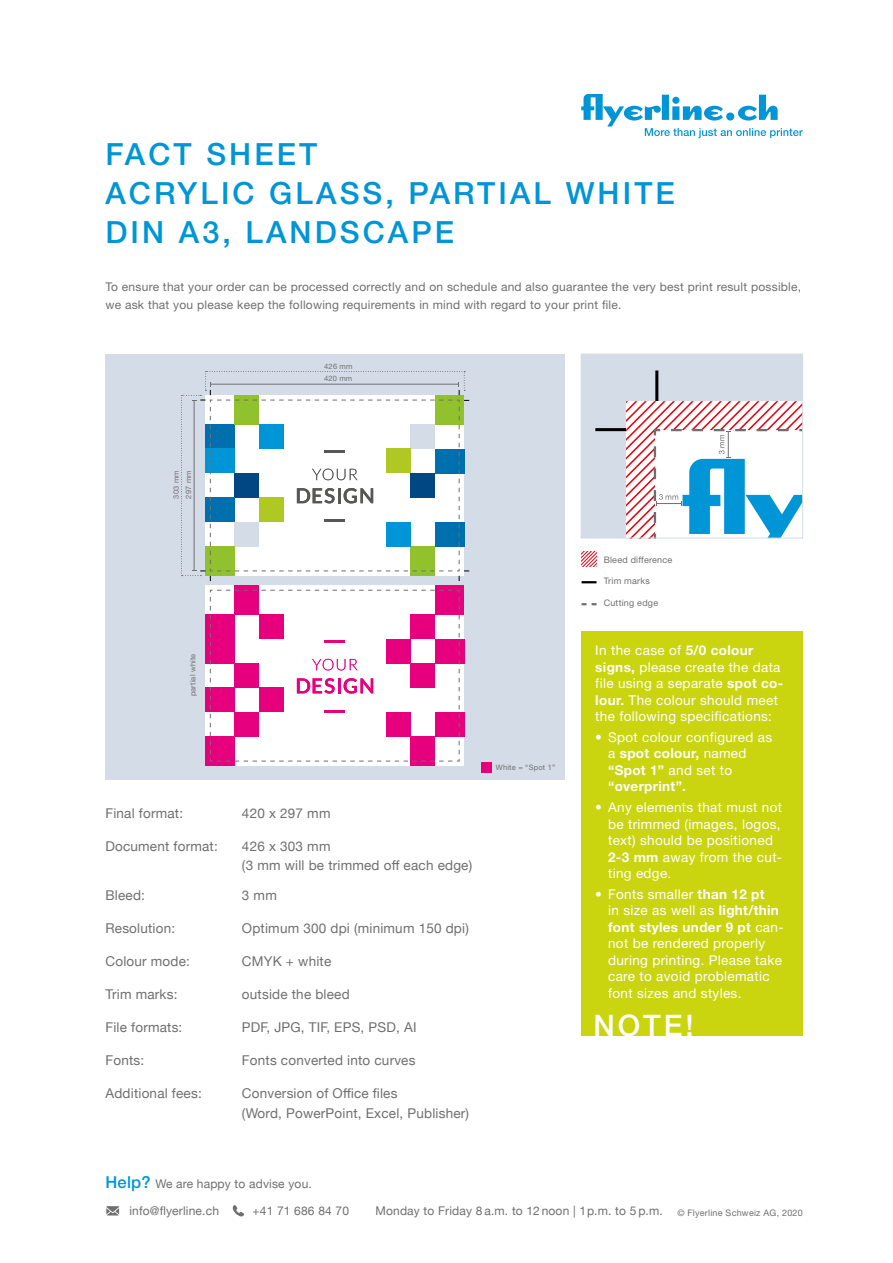
<style>
.page{position:relative;width:893px;height:1263px;background:#fff}
.page>*{position:absolute;margin:0;border:0;box-sizing:border-box;transform-origin:0 0}
.t1{font:500 30.6px/39.2px "Helvetica Neue LT Std";letter-spacing:.1em;color:#0095d6}
.t2{font:500 29.7px "Helvetica Neue LT Std";color:#fff}
.t3{font:13.5px/16.5px "Helvetica Neue LT Std";letter-spacing:.025em;color:#fff}
.t4{font:13.5px/19.5px "Helvetica Neue";letter-spacing:.015em;color:#706f6f}
.t5{font:12px/18px "Helvetica Neue LT Std";letter-spacing:.02em;color:#706f6f}
.t6{font:12px "Helvetica Neue";letter-spacing:.015em;color:#706f6f}
.t7{font:9px "Helvetica Neue LT Std";letter-spacing:.025em;color:#706f6f}
.t8{font:7.5px/12.5px "Helvetica Neue LT Std";letter-spacing:.025em;color:#706f6f}
.s1{font-weight:700}
.s2{font-family:"Helvetica Neue LT Std";font-weight:500;font-size:16.5px;color:#0095d6}
</style>
<div class="page">
<svg style="left:581px;top:94px;width:222px;height:44px"></svg>
<svg style="left:582px;top:581px;width:15px;height:2px"></svg>
<svg style="left:582px;top:603px;width:15px;height:2px"></svg>
<div style="left:581px;top:354px;width:222px;height:184px;background:#d4dce7"></div>
<hr style="left:655px;top:370px;width:3px;height:31px;background:#000">
<hr style="left:595px;top:428px;width:31px;height:3px;background:#000">
<svg style="left:626px;top:401px;width:175px;height:135px;background:#cad4e2"></svg>
<div style="left:581px;top:354px;width:222px;height:184px;border:1px solid #d4dce7"></div>
<svg style="left:581px;top:552px;width:15px;height:15px"></svg>
<svg style="left:106px;top:1206px;width:13px;height:9px"></svg>
<svg style="left:232px;top:1205px;width:12px;height:11px"></svg>
<div style="left:581px;top:631px;width:222px;height:405px;background:#cad510"></div>
<div style="left:105px;top:354px;width:460px;height:425px;background:#d4dce7"></div>
<div style="left:205px;top:585px;width:259px;height:181px;background:#fff"></div>
<div style="left:411px;top:736px;width:24px;height:30px;background:#e6007d"></div>
<div style="left:205px;top:615px;width:30px;height:24px;background:#e6007d"></div>
<div style="left:205px;top:688px;width:30px;height:24px;background:#e6007d"></div>
<div style="left:205px;top:639px;width:30px;height:24px;background:#e6007d"></div>
<div style="left:205px;top:736px;width:30px;height:30px;background:#e6007d"></div>
<div style="left:235px;top:585px;width:24px;height:30px;background:#e6007d"></div>
<div style="left:435px;top:712px;width:29px;height:24px;background:#e6007d"></div>
<div style="left:435px;top:639px;width:29px;height:24px;background:#e6007d"></div>
<div style="left:435px;top:585px;width:29px;height:30px;background:#e6007d"></div>
<svg style="left:210px;top:589px;width:250px;height:173px"></svg>
<svg style="left:181px;top:371px;width:288px;height:210px"></svg>
<div style="left:482px;top:763px;width:10px;height:10px;background:#e6007d"></div>
<h1 class="t1" style="left:105px;top:134px;width:571px">FACT SHEET<br>ACRYLIC GLASS, PARTIAL WHITE<br>DIN A3, LANDSCAPE</h1>
<p class="t5" style="left:105px;top:278px;width:697px">To ensure that your order can be processed correctly and on schedule and also guarantee the very best print result possible, we ask that you please keep the following requirements in mind with regard to your print file.</p>
<p class="t8" style="left:182px;top:498px;width:30px;rotate:-90deg">297 mm</p>
<p class="t8" style="left:170px;top:498px;width:30px;rotate:-90deg">303 mm</p>
<p class="t8" style="left:324px;top:360px;width:30px">426 mm<br>420 mm</p>
<p class="t8" style="left:186px;top:696px;width:44px;rotate:-90deg">partial white</p>
<p class="t4" style="left:105px;top:804px;width:79px">Final format:</p>
<p class="t4" style="left:242px;top:804px;width:90px">420 x 297 mm</p>
<p class="t4" style="left:105px;top:837px;width:114px">Document format:</p>
<p class="t4" style="left:242px;top:837px;width:232px">426 x 303 mm<br>(3 mm will be trimmed off each edge)</p>
<p class="t4" style="left:105px;top:886px;width:41px">Bleed:</p>
<p class="t4" style="left:242px;top:886px;width:36px">3 mm</p>
<p class="t4" style="left:105px;top:919px;width:71px">Resolution:</p>
<p class="t4" style="left:242px;top:919px;width:228px">Optimum 300 dpi (minimum 150 dpi)</p>
<p class="t4" style="left:105px;top:952px;width:86px">Colour mode:</p>
<p class="t4" style="left:242px;top:952px;width:91px">CMYK + white</p>
<p class="t4" style="left:105px;top:985px;width:74px">Trim marks:</p>
<p class="t4" style="left:242px;top:985px;width:109px">outside the bleed</p>
<p class="t4" style="left:105px;top:1018px;width:78px">File formats:</p>
<p class="t4" style="left:242px;top:1018px;width:176px">PDF, JPG, TIF, EPS, PSD, AI</p>
<p class="t4" style="left:105px;top:1051px;width:40px">Fonts:</p>
<p class="t4" style="left:242px;top:1051px;width:175px">Fonts converted into curves</p>
<p class="t4" style="left:105px;top:1084px;width:98px">Additional fees:</p>
<p class="t4" style="left:242px;top:1084px;width:229px">Conversion of Office files<br>(Word, PowerPoint, Excel, Publisher)</p>
<p class="t8" style="left:496px;top:761px;width:61px">White = “Spot 1”</p>
<p class="t7" style="left:604px;top:554px;width:70px">Bleed difference</p>
<p class="t7" style="left:604px;top:576px;width:48px">Trim marks</p>
<p class="t7" style="left:604px;top:598px;width:56px">Cutting edge</p>
<p class="t3" style="left:595px;top:642px;width:190px">In the case of <span class="s1">5/0 colour signs,</span> please create the data file using a separate <span class="s1">spot co&shy;lour.</span> The colour should meet the following specifications:</p>
<p class="t3" style="left:608px;top:728px;width:166px;text-indent:-13px">• Spot colour configured as a <span class="s1">spot colour,</span> named <span class="s1">“Spot 1”</span> and set to <span class="s1">“overprint”.</span></p>
<p class="t3" style="left:608px;top:799px;width:176px;text-indent:-13px">• Any elements that must not be trimmed (images, logos, text) should be positioned<br><span class="s1">2-3 mm</span> away from the cut&shy;ting edge.</p>
<p class="t3" style="left:608px;top:885px;width:177px;text-indent:-13px">• Fonts smaller <span class="s1">than 12 pt<br></span>in size as well as <span class="s1">light/thin font styles under 9 pt</span> can&shy;not be rendered properly during printing. Please take care to avoid problematic font sizes and styles.</p>
<h2 class="t2" style="left:593px;top:1008px;width:102px">NOTE!</h2>
<p class="t6" style="left:105px;top:1175px;width:208px"><span class="s2">Help?</span> We are happy to advise you.</p>
<p class="t6" style="left:129px;top:1202px;width:91px">info@flyerline.ch</p>
<p class="t6" style="left:252px;top:1202px;width:98px">+41 71 686 84 70</p>
<p class="t6" style="left:375px;top:1202px;width:429px">Monday to Friday 8 a.m. to 12 noon | 1p.m. to 5 p.m. <sub>©</sub> <sub>Flyerline</sub> <sub>Schweiz</sub> <sub>AG,</sub> <sub>2020</sub></p>
</div>
